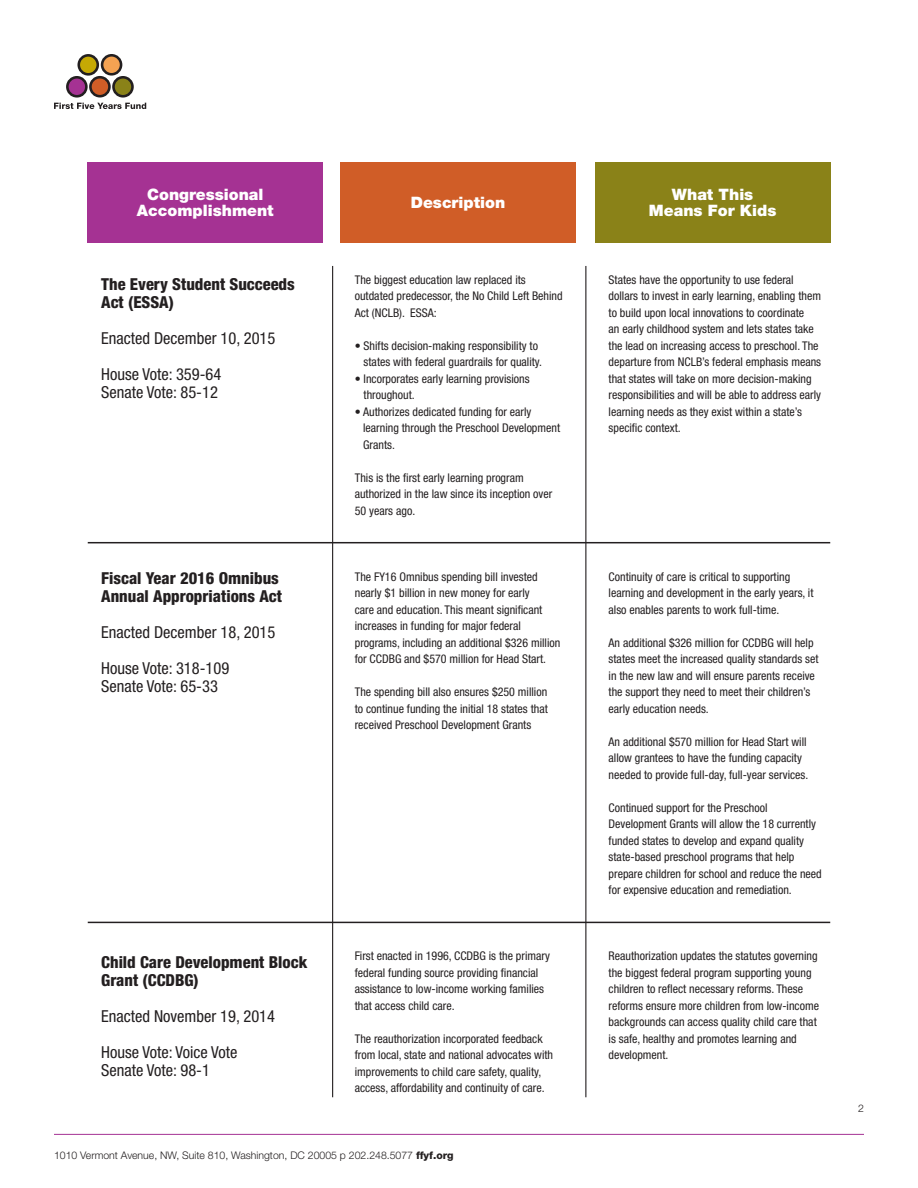
<style>
.page{position:relative;width:918px;height:1188px;background:#fff}
.page>*{position:absolute;margin:0;border:0;box-sizing:border-box;transform-origin:0 0}
.t1{font:condensed 16.5px/36px "Helvetica Neue LT Std";color:#231f20}
.t2{font:800 condensed 16.5px/18px "Helvetica Neue LT Std";color:#231f20}
.t3{font:900 15.75px/16.5px "Helvetica Neue LT Std";color:#fff;text-align:center}
.t4{font:condensed 12px/16.5px "Helvetica Neue LT Std";color:#231f20}
.t5{font:300 10.5px "Helvetica Neue LT Std";color:#231f20}
.s1{font-weight:800}
</style>
<div class="page">
<hr style="left:54px;top:1134px;width:810px;height:1px;background:#a53293">
<div style="left:90px;top:77px;width:19px;height:19px;background:#d05d27;border-radius:50%"></div>
<div style="left:89px;top:76px;width:22px;height:22px;border:3px solid #231f20;border-radius:50%"></div>
<div style="left:113px;top:77px;width:19px;height:19px;background:#8a8218;border-radius:50%"></div>
<div style="left:112px;top:76px;width:22px;height:22px;border:3px solid #231f20;border-radius:50%"></div>
<div style="left:67px;top:77px;width:19px;height:19px;background:#a53293;border-radius:50%"></div>
<div style="left:66px;top:76px;width:22px;height:22px;border:3px solid #231f20;border-radius:50%"></div>
<div style="left:79px;top:55px;width:19px;height:19px;background:#c5a904;border-radius:50%"></div>
<div style="left:77px;top:54px;width:22px;height:22px;border:3px solid #231f20;border-radius:50%"></div>
<div style="left:102px;top:55px;width:19px;height:19px;background:#f4a252;border-radius:50%"></div>
<div style="left:101px;top:54px;width:21px;height:22px;border:3px solid #231f20;border-radius:50%"></div>
<svg style="left:54px;top:103px;width:92px;height:6px"></svg>
<div style="left:88px;top:162px;width:235px;height:81px;background:#a53293"></div>
<div style="left:340px;top:162px;width:236px;height:81px;background:#d05d27"></div>
<div style="left:595px;top:162px;width:235px;height:81px;background:#8a8218"></div>
<hr style="left:332px;top:266px;width:1px;height:831px;background:#231f20">
<hr style="left:585px;top:266px;width:1px;height:831px;background:#231f20">
<hr style="left:88px;top:542px;width:742px;height:1px;background:#231f20">
<hr style="left:88px;top:922px;width:742px;height:1px;background:#231f20">
<p class="t3" style="left:137px;top:186px;width:138px">Congressional<br>Accomplishment</p>
<p class="t3" style="left:411px;top:194px;width:96px">Description</p>
<p class="t3" style="left:649px;top:186px;width:129px">What This<br>Means For Kids</p>
<p class="t2" style="left:101px;top:275px;width:195px">The Every Student Succeeds<br>Act (ESSA)</p>
<p class="t1" style="left:101px;top:320px;width:176px">Enacted December 10, 2015<br>House Vote: 359-64</p>
<p class="t1" style="left:101px;top:374px;width:118px">Senate Vote: 85-12</p>
<p class="t2" style="left:101px;top:569px;width:182px">Fiscal Year 2016 Omnibus<br>Annual Appropriations Act</p>
<p class="t1" style="left:101px;top:614px;width:176px">Enacted December 18, 2015</p>
<p class="t1" style="left:101px;top:659px;width:130px;line-height:18px">House Vote: 318-109<br>Senate Vote: 65-33</p>
<p class="t4" style="left:355px;top:271px;width:209px">The biggest education law replaced its outdated predecessor, the No Child Left Behind<br>Act (NCLB). ESSA:</p>
<p class="t4" style="left:364px;top:337px;width:180px;text-indent:-9px">• Shifts decision-making responsibility to states with federal guardrails for quality.</p>
<p class="t4" style="left:364px;top:370px;width:167px;text-indent:-9px">• Incorporates early learning provisions throughout.</p>
<p class="t4" style="left:363px;top:403px;width:198px;text-indent:-8px">• Authorizes dedicated funding for early learning through the Preschool Development<br>Grants.</p>
<p class="t4" style="left:355px;top:469px;width:199px">This is the first early learning program authorized in the law since its inception over<br>50 years ago.</p>
<p class="t4" style="left:355px;top:568px;width:207px">The FY16 Omnibus spending bill invested nearly $1 billion in new money for early<br>care and education. This meant significant increases in funding for major federal programs, including an additional $326 million for CCDBG and $570 million for Head Start.</p>
<p class="t4" style="left:355px;top:683px;width:195px;text-align:justify">The spending bill also ensures $250 million to continue funding the initial 18 states that received Preschool Development Grants</p>
<p class="t2" style="left:101px;top:953px;width:208px">Child Care Development Block<br>Grant (CCDBG)</p>
<p class="t1" style="left:101px;top:998px;width:175px">Enacted November 19, 2014</p>
<p class="t1" style="left:101px;top:1034px;width:138px">House Vote: Voice Vote</p>
<p class="t1" style="left:101px;top:1052px;width:110px">Senate Vote: 98-1</p>
<p class="t4" style="left:355px;top:947px;width:197px">First enacted in 1996, CCDBG is the primary federal funding source providing financial assistance to low-income working families that access child care.</p>
<p class="t4" style="left:355px;top:1030px;width:200px">The reauthorization incorporated feedback from local, state and national advocates with improvements to child care safety, quality, access, affordability and continuity of care.</p>
<p class="t5" style="left:54px;top:1149px;width:401px">1010 Vermont Avenue, NW, Suite 810, Washington, DC 20005 p 202.248.5077 <span class="s1">ffyf.org</span></p>
<p class="t4" style="left:609px;top:271px;width:214px">States have the opportunity to use federal dollars to invest in early learning, enabling them to build upon local innovations to coordinate<br>an early childhood system and lets states take the lead on increasing access to preschool. The departure from NCLB’s federal emphasis means that states will take on more decision-making responsibilities and will be able to address early learning needs as they exist within a state’s specific context.</p>
<p class="t4" style="left:609px;top:568px;width:206px">Continuity of care is critical to supporting learning and development in the early years, it also enables parents to work full-time.</p>
<p class="t4" style="left:609px;top:634px;width:211px">An additional $326 million for CCDBG will help states meet the increased quality standards set in the new law and will ensure parents receive the support they need to meet their children’s early education needs.</p>
<p class="t4" style="left:609px;top:733px;width:201px">An additional $570 million for Head Start will allow grantees to have the funding capacity needed to provide full-day, full-year services.</p>
<p class="t4" style="left:609px;top:799px;width:215px">Continued support for the Preschool Development Grants will allow the 18 currently funded states to develop and expand quality state-based preschool programs that help prepare children for school and reduce the need for expensive education and remediation.</p>
<p class="t4" style="left:609px;top:947px;width:212px">Reauthorization updates the statutes governing the biggest federal program supporting young children to reflect necessary reforms. These reforms ensure more children from low-income backgrounds can access quality child care that is safe, healthy and promotes learning and development.</p>
<p class="t5" style="left:858px;top:1102px;width:7px">2</p>
</div>
